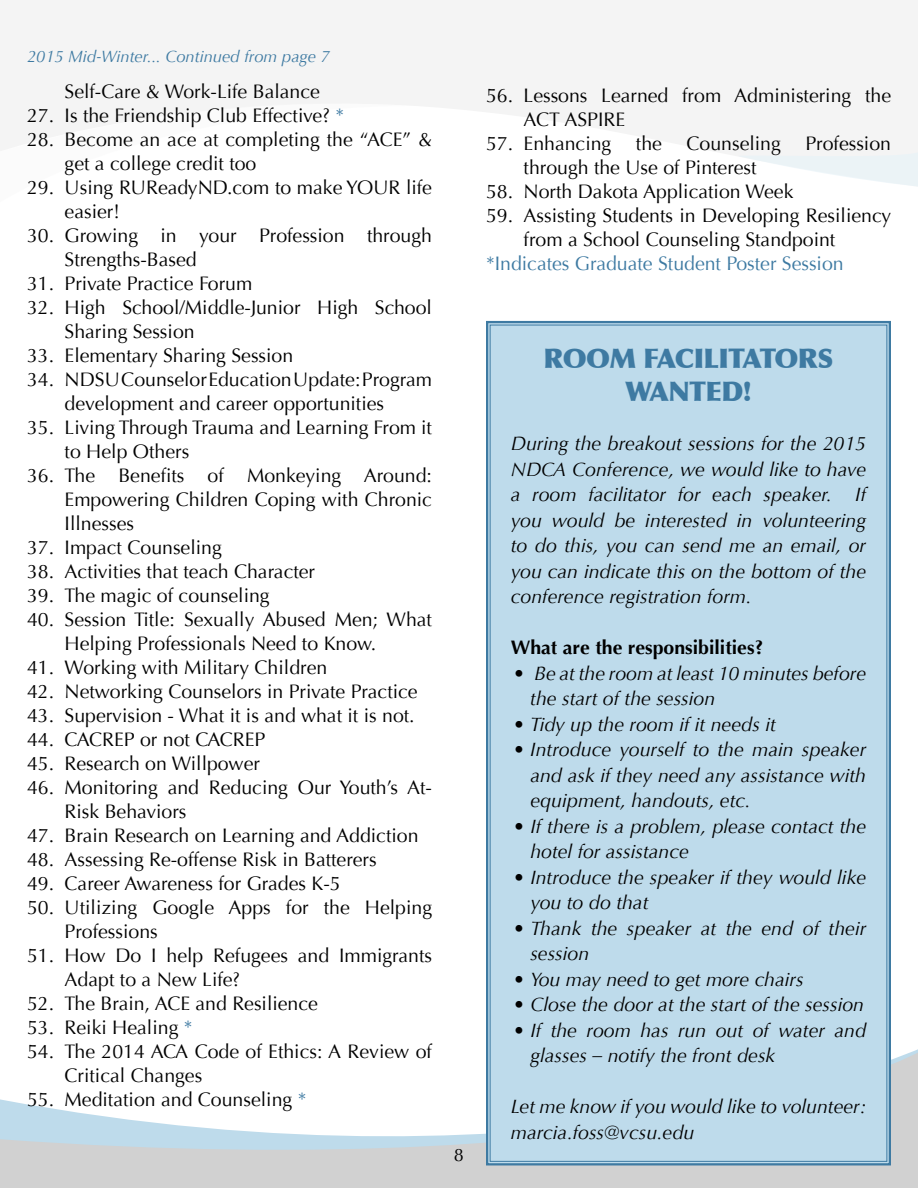
<style>
.page{position:relative;width:918px;height:1188px;background:#fff}
.page>*{position:absolute;margin:0;border:0;box-sizing:border-box;transform-origin:0 0}
.t1{font:900 27px/32.4px "Optima";letter-spacing:-.02em;color:#3e7aa2;text-align:center}
.t2{font:19.5px/24px "Optima";color:#000}
.t3{font:italic 19.5px/25.5px "Optima";color:#000}
.t4{font:19.5px "Optima";color:#3e7aa2}
.t5{font:700 19.5px "Optima";color:#000}
.t6{font:18px "Optima";color:#000}
.t7{font:italic 16.5px "Optima";color:#3e7aa2}
.s1{color:#3e7aa2}
</style>
<div class="page">
<svg style="left:0;top:0;width:918px;height:154px;fill:#f4f4f4"></svg>
<svg style="left:0;top:101px;width:405px;height:53px"></svg>
<svg style="left:726px;top:150px;width:192px;height:37px"></svg>
<svg style="left:0;top:1053px;width:918px;height:135px"></svg>
<div style="left:485px;top:320px;width:407px;height:847px;background:#bedbeb"></div>
<p class="t7" style="left:27px;top:47px;width:304px">2015 Mid-Winter... Continued from page 7</p>
<p class="t2" style="left:65px;top:79px;width:257px">Self-Care &amp; Work-Life Balance</p>
<p class="t2" style="left:27px;top:103px;width:318px">27. Is the Friendship Club Effective? <span class="s1">*</span></p>
<p class="t2" style="left:65px;top:127px;width:369px;text-indent:-37px">28. Become an ace at completing the “ACE” &amp; get a college credit too</p>
<p class="t2" style="left:65px;top:175px;width:369px;text-indent:-37px">29. Using RUReadyND.com to make YOUR life easier!</p>
<p class="t2" style="left:65px;top:223px;width:369px;text-indent:-37px">30. Growing in your Profession through<br>Strengths-Based</p>
<p class="t2" style="left:27px;top:271px;width:227px">31. Private Practice Forum</p>
<p class="t2" style="left:65px;top:295px;width:369px;text-indent:-37px">32. High School/Middle-Junior High School<br>Sharing Session</p>
<p class="t2" style="left:27px;top:343px;width:268px">33. Elementary Sharing Session</p>
<p class="t2" style="left:27px;top:367px;width:406px;text-align:center">34. NDSU Counselor Education Update: Program development and career opportunities</p>
<p class="t2" style="left:65px;top:415px;width:369px;text-indent:-37px">35. Living Through Trauma and Learning From it to Help Others</p>
<p class="t2" style="left:65px;top:463px;width:369px;text-align:justify;text-indent:-37px">36. The Benefits of Monkeying Around:<br>Empowering Children Coping with Chronic Illnesses</p>
<p class="t2" style="left:27px;top:535px;width:196px">37. Impact Counseling</p>
<p class="t2" style="left:27px;top:559px;width:289px">38. Activities that teach Character</p>
<p class="t2" style="left:27px;top:583px;width:244px">39. The magic of counseling</p>
<p class="t2" style="left:65px;top:607px;width:369px;text-indent:-37px">40. Session Title: Sexually Abused Men; What<br>Helping Professionals Need to Know.</p>
<p class="t2" style="left:27px;top:655px;width:302px">41. Working with Military Children</p>
<p class="t2" style="left:27px;top:679px;width:392px">42. Networking Counselors in Private Practice</p>
<p class="t2" style="left:27px;top:703px;width:389px">43. Supervision - What it is and what it is not.</p>
<p class="t2" style="left:27px;top:727px;width:240px">44. CACREP or not CACREP</p>
<p class="t2" style="left:27px;top:751px;width:234px">45. Research on Willpower</p>
<p class="t2" style="left:65px;top:775px;width:369px;text-indent:-37px">46. Monitoring and Reducing Our Youth’s At-<br>Risk Behaviors</p>
<p class="t2" style="left:27px;top:823px;width:393px">47. Brain Research on Learning and Addiction</p>
<p class="t2" style="left:27px;top:847px;width:351px">48. Assessing Re-offense Risk in Batterers</p>
<p class="t2" style="left:27px;top:871px;width:315px">49. Career Awareness for Grades K-5</p>
<p class="t2" style="left:65px;top:895px;width:369px;text-indent:-37px">50. Utilizing Google Apps for the Helping<br>Professions</p>
<p class="t2" style="left:65px;top:943px;width:369px;text-indent:-37px">51. How Do I help Refugees and Immigrants<br>Adapt to a New Life?</p>
<p class="t2" style="left:27px;top:991px;width:292px">52. The Brain, ACE and Resilience</p>
<p class="t2" style="left:27px;top:1015px;width:167px">53. Reiki Healing <span class="s1">*</span></p>
<p class="t2" style="left:65px;top:1039px;width:369px;text-indent:-37px">54. The 2014 ACA Code of Ethics: A Review of<br>Critical Changes</p>
<p class="t2" style="left:27px;top:1087px;width:281px">55. Meditation and Counseling <span class="s1">*</span></p>
<p class="t6" style="left:454px;top:1145px;width:12px">8</p>
<p class="t2" style="left:524px;top:84px;width:369px;text-indent:-37px">56. Lessons Learned from Administering the<br>ACT ASPIRE</p>
<p class="t2" style="left:486px;top:132px;width:127px">57. Enhancing</p>
<p class="t2" style="left:636px;top:132px;width:28px">the</p>
<p class="t2" style="left:687px;top:132px;width:96px">Counseling</p>
<p class="t2" style="left:805px;top:132px;width:87px">Profession</p>
<p class="t2" style="left:524px;top:156px;width:235px">through the Use of Pinterest</p>
<p class="t2" style="left:486px;top:180px;width:309px">58. North Dakota Application Week</p>
<p class="t2" style="left:524px;top:204px;width:369px;text-indent:-37px">59. Assisting Students in Developing Resiliency from a School Counseling Standpoint</p>
<p class="t4" style="left:486px;top:252px;width:359px">*Indicates Graduate Student Poster Session</p>
<h1 class="t1" style="left:544px;top:343px;width:291px">ROOM FACILITATORS<br>WANTED!</h1>
<p class="t3" style="left:511px;top:431px;width:357px;text-align:justify">During the breakout sessions for the 2015<br>NDCA Conference, we would like to have a room facilitator for each speaker. If you would be interested in volunteering to do this, you can send me an email, or you can indicate this on the bottom of the conference registration form.</p>
<p class="t5" style="left:511px;top:636px;width:254px">What are the responsibilities?</p>
<p class="t3" style="left:530px;top:661px;width:337px;text-indent:-16px">• Be at the room at least 10 minutes before the start of the session</p>
<p class="t3" style="left:514px;top:712px;width:264px">• Tidy up the room if it needs it</p>
<p class="t3" style="left:530px;top:737px;width:337px;text-align:justify;text-indent:-17px">• Introduce yourself to the main speaker and ask if they need any assistance with equipment, handouts, etc.</p>
<p class="t3" style="left:530px;top:814px;width:337px;text-indent:-17px">• If there is a problem, please contact the hotel for assistance</p>
<p class="t3" style="left:530px;top:865px;width:337px;text-indent:-16px">• Introduce the speaker if they would like you to do that</p>
<p class="t3" style="left:530px;top:916px;width:337px;text-indent:-17px">• Thank the speaker at the end of their session</p>
<p class="t3" style="left:514px;top:967px;width:291px">• You may need to get more chairs</p>
<p class="t3" style="left:514px;top:992px;width:352px">• Close the door at the start of the session</p>
<p class="t3" style="left:530px;top:1018px;width:337px;text-indent:-17px">• If the room has run out of water and glasses – notify the front desk</p>
<p class="t3" style="left:511px;top:1094px;width:357px">Let me know if you would like to volunteer: marcia.foss@vcsu.edu</p>
</div>
